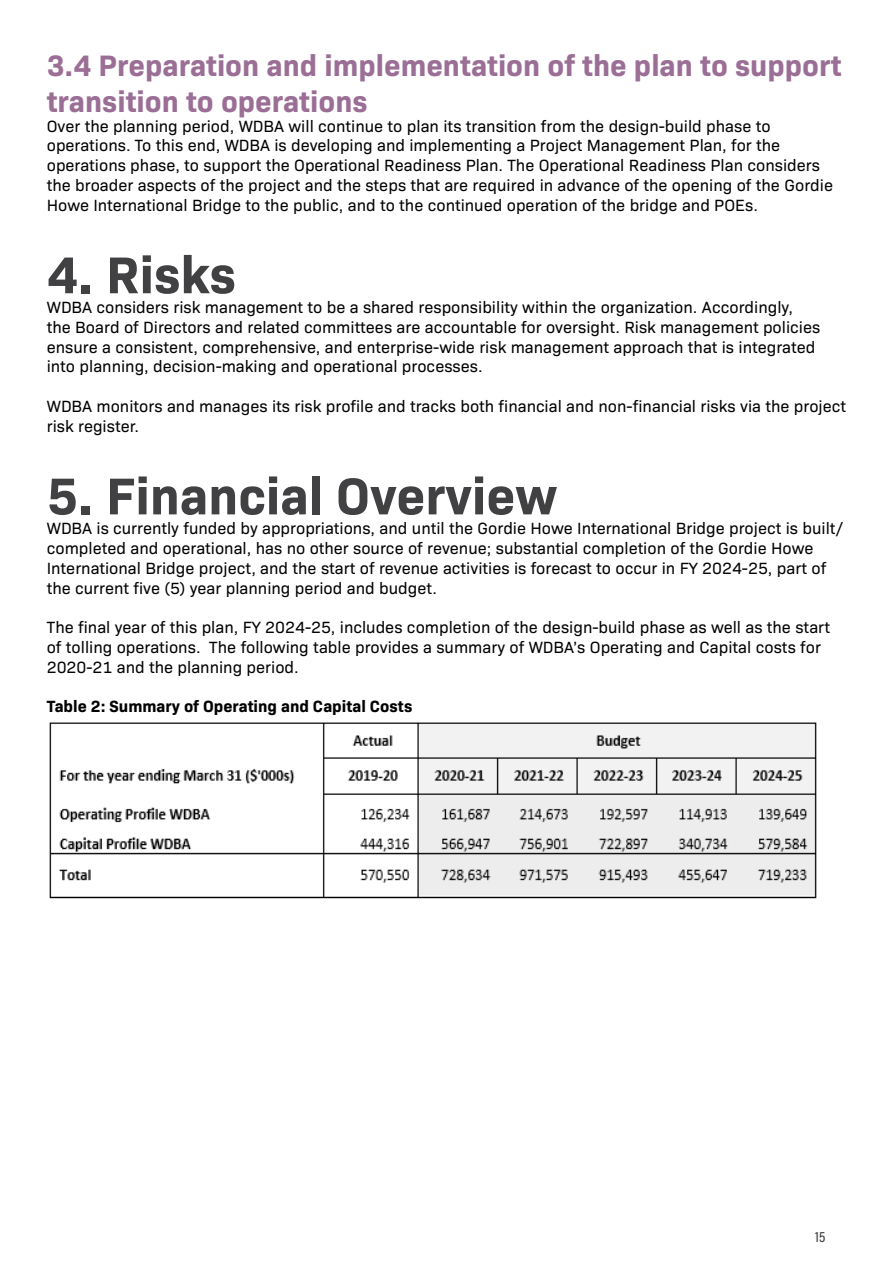
<style>
.page{position:relative;width:893px;height:1263px;background:#fff}
.page>*{position:absolute;margin:0;border:0;box-sizing:border-box;transform-origin:0 0}
.t1{font:700 52.5px "Bio Sans";color:#414042}
.t2{font:700 30px/36px "Bio Sans";color:#9b6e96}
.t3{font:16.5px/19.8px "Bio Sans";color:#000}
.t4{font:700 16.5px "Bio Sans";color:#000}
.t5{font:500 15px "Acumin Pro Cond";color:#414042}
</style>
<div class="page">
<img style="left:49px;top:722px;width:768px;height:177px">
<h2 class="t2" style="left:47px;top:45px;width:796px">3.4 Preparation and implementation of the plan to support transition to operations</h2>
<p class="t3" style="left:47px;top:115px;width:788px">Over the planning period, WDBA will continue to plan its transition from the design-build phase to operations. To this end, WDBA is developing and implementing a Project Management Plan, for the operations phase, to support the Operational Readiness Plan. The Operational Readiness Plan considers the broader aspects of the project and the steps that are required in advance of the opening of the Gordie Howe International Bridge to the public, and to the continued operation of the bridge and POEs.</p>
<h1 class="t1" style="left:47px;top:235px;width:191px">4. Risks</h1>
<p class="t3" style="left:47px;top:296px;width:775px">WDBA considers risk management to be a shared responsibility within the organization. Accordingly, the Board of Directors and related committees are accountable for oversight. Risk management policies ensure a consistent, comprehensive, and enterprise-wide risk management approach that is integrated into planning, decision-making and operational processes.</p>
<p class="t3" style="left:47px;top:395px;width:801px">WDBA monitors and manages its risk profile and tracks both financial and non-financial risks via the project risk register.</p>
<h1 class="t1" style="left:47px;top:456px;width:512px">5. Financial Overview</h1>
<p class="t3" style="left:47px;top:517px;width:798px">WDBA is currently funded by appropriations, and until the Gordie Howe International Bridge project is built/ completed and operational, has no other source of revenue; substantial completion of the Gordie Howe International Bridge project, and the start of revenue activities is forecast to occur in FY 2024-25, part of the current five (5) year planning period and budget.</p>
<p class="t3" style="left:47px;top:616px;width:785px">The final year of this plan, FY 2024-25, includes completion of the design-build phase as well as the start of tolling operations. The following table provides a summary of WDBA’s Operating and Capital costs for<br>2020-21 and the planning period.</p>
<p class="t4" style="left:47px;top:694px;width:367px">Table 2: Summary of Operating and Capital Costs</p>
<p class="t5" style="left:815px;top:1227px;width:12px">15</p>
</div>
